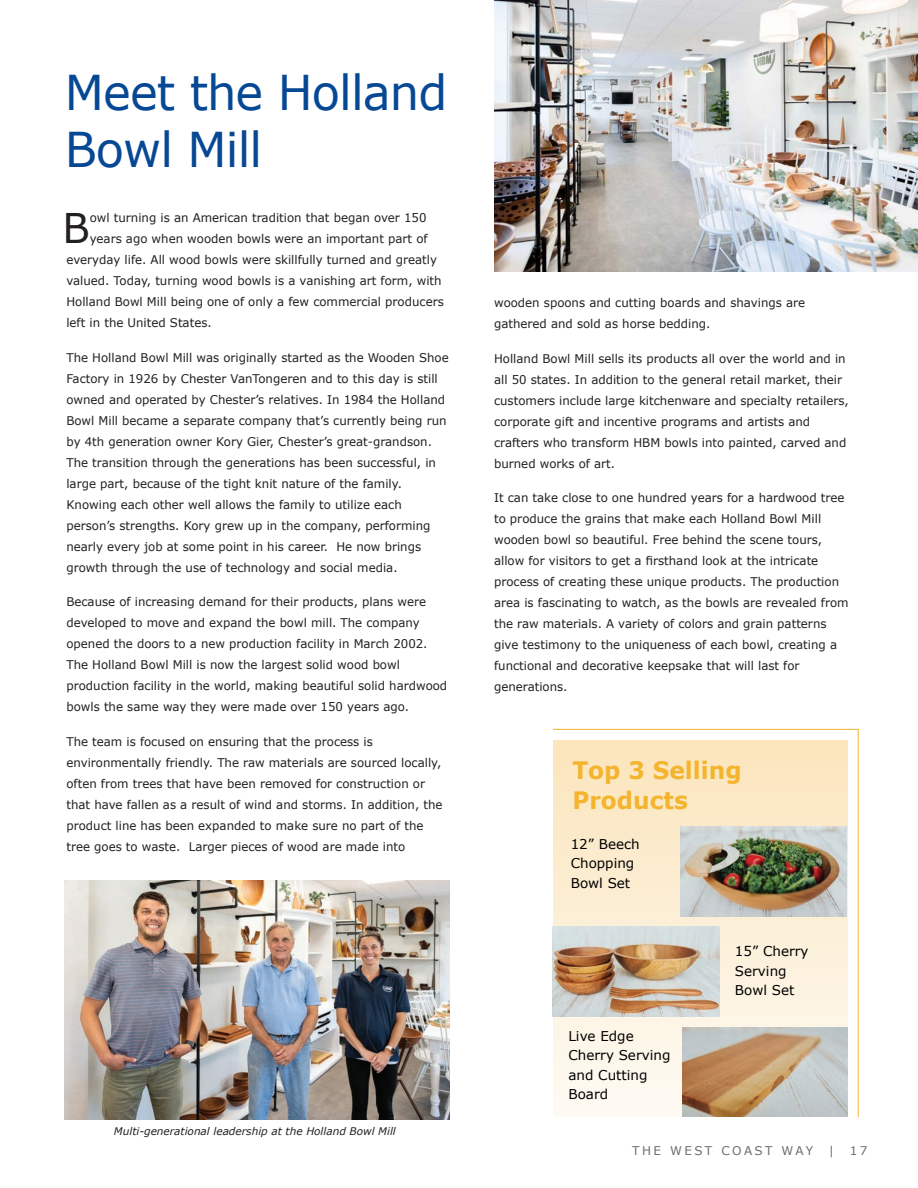
<style>
.page{position:relative;width:918px;height:1188px;background:#fff}
.page>*{position:absolute;margin:0;border:0;box-sizing:border-box;transform-origin:0 0}
.t1{font:48px/57px "Verdana";letter-spacing:-.02em;color:#074895}
.body_text_Drop_Cap{font:40.95px "Verdana";color:#231f20}
.t2{font:700 24px/30px "Verdana";color:#f4b42d}
.t3{font:13.5px/19.5px "Verdana";color:#000}
.body_text_Drop_Cap-2{font:12px/21px "Verdana";color:#231f20}
.t4{font:12px "Verdana";letter-spacing:.2em;color:#6c6d70}
.t5{font:italic 10.5px "Verdana";color:#231f20}
</style>
<div class="page">
<img style="left:494px;top:0;width:424px;height:271px">
<img style="left:65px;top:880px;width:384px;height:239px">
<svg style="left:552px;top:729px;width:307px;height:388px;background:#fbeed5"></svg>
<img style="left:683px;top:1027px;width:164px;height:90px">
<img style="left:553px;top:927px;width:166px;height:90px">
<img style="left:681px;top:827px;width:166px;height:89px">
<p class="t1" style="left:65px;top:64px;width:384px">Meet the Holland<br>Bowl Mill</p>
<p class="body_text_Drop_Cap" style="left:63px;top:203px;width:29px">B</p>
<p class="body_text_Drop_Cap-2" style="left:90px;top:208px;width:338px">owl turning is an American tradition that began over 150</p>
<p class="body_text_Drop_Cap-2" style="left:90px;top:229px;width:339px">years ago when wooden bowls were an important part of</p>
<p class="body_text_Drop_Cap-2" style="left:66px;top:250px;width:372px">everyday life. All wood bowls were skillfully turned and greatly</p>
<p class="body_text_Drop_Cap-2" style="left:66px;top:271px;width:377px">valued. Today, turning wood bowls is a vanishing art form, with</p>
<p class="body_text_Drop_Cap-2" style="left:66px;top:292px;width:379px">Holland Bowl Mill being one of only a few commercial producers</p>
<p class="body_text_Drop_Cap-2" style="left:66px;top:313px;width:147px">left in the United States.</p>
<p class="body_text_Drop_Cap-2" style="left:66px;top:347px;width:384px">The Holland Bowl Mill was originally started as the Wooden Shoe Factory in 1926 by Chester VanTongeren and to this day is still owned and operated by Chester’s relatives. In 1984 the Holland Bowl Mill became a separate company that’s currently being run by 4th generation owner Kory Gier, Chester’s great-grandson.<br>The transition through the generations has been successful, in large part, because of the tight knit nature of the family.<br>Knowing each other well allows the family to utilize each person’s strengths. Kory grew up in the company, performing nearly every job at some point in his career. He now brings growth through the use of technology and social media.</p>
<p class="body_text_Drop_Cap-2" style="left:66px;top:592px;width:382px">Because of increasing demand for their products, plans were developed to move and expand the bowl mill. The company opened the doors to a new production facility in March 2002.<br>The Holland Bowl Mill is now the largest solid wood bowl production facility in the world, making beautiful solid hardwood bowls the same way they were made over 150 years ago.</p>
<p class="body_text_Drop_Cap-2" style="left:66px;top:731px;width:378px">The team is focused on ensuring that the process is environmentally friendly. The raw materials are sourced locally, often from trees that have been removed for construction or that have fallen as a result of wind and storms. In addition, the product line has been expanded to make sure no part of the tree goes to waste. Larger pieces of wood are made into</p>
<p class="t5" style="left:114px;top:1125px;width:283px">Multi-generational leadership at the Holland Bowl Mill</p>
<p class="body_text_Drop_Cap-2" style="left:494px;top:293px;width:313px">wooden spoons and cutting boards and shavings are gathered and sold as horse bedding.</p>
<p class="body_text_Drop_Cap-2" style="left:494px;top:348px;width:356px">Holland Bowl Mill sells its products all over the world and in all 50 states. In addition to the general retail market, their customers include large kitchenware and specialty retailers, corporate gift and incentive programs and artists and crafters who transform HBM bowls into painted, carved and burned works of art.</p>
<p class="body_text_Drop_Cap-2" style="left:494px;top:488px;width:356px">It can take close to one hundred years for a hardwood tree to produce the grains that make each Holland Bowl Mill wooden bowl so beautiful. Free behind the scene tours, allow for visitors to get a firsthand look at the intricate process of creating these unique products. The production area is fascinating to watch, as the bowls are revealed from the raw materials. A variety of colors and grain patterns give testimony to the uniqueness of each bowl, creating a functional and decorative keepsake that will last for generations.</p>
<p class="t2" style="left:572px;top:756px;width:171px">Top 3 Selling<br>Products</p>
<p class="t3" style="left:571px;top:834px;width:71px">12” Beech<br>Chopping<br>Bowl Set</p>
<p class="t3" style="left:568px;top:1026px;width:103px">Live Edge<br>Cherry Serving and Cutting<br>Board</p>
<p class="t3" style="left:735px;top:942px;width:75px">15” Cherry<br>Serving</p>
<p class="t3" style="left:735px;top:981px;width:61px">Bowl Set</p>
<p class="t4" style="left:632px;top:1143px;width:182px">THE WEST COAST WAY</p>
<p class="t4" style="left:829px;top:1143px;width:7px">|</p>
<p class="t4" style="left:850px;top:1143px;width:19px">17</p>
</div>
